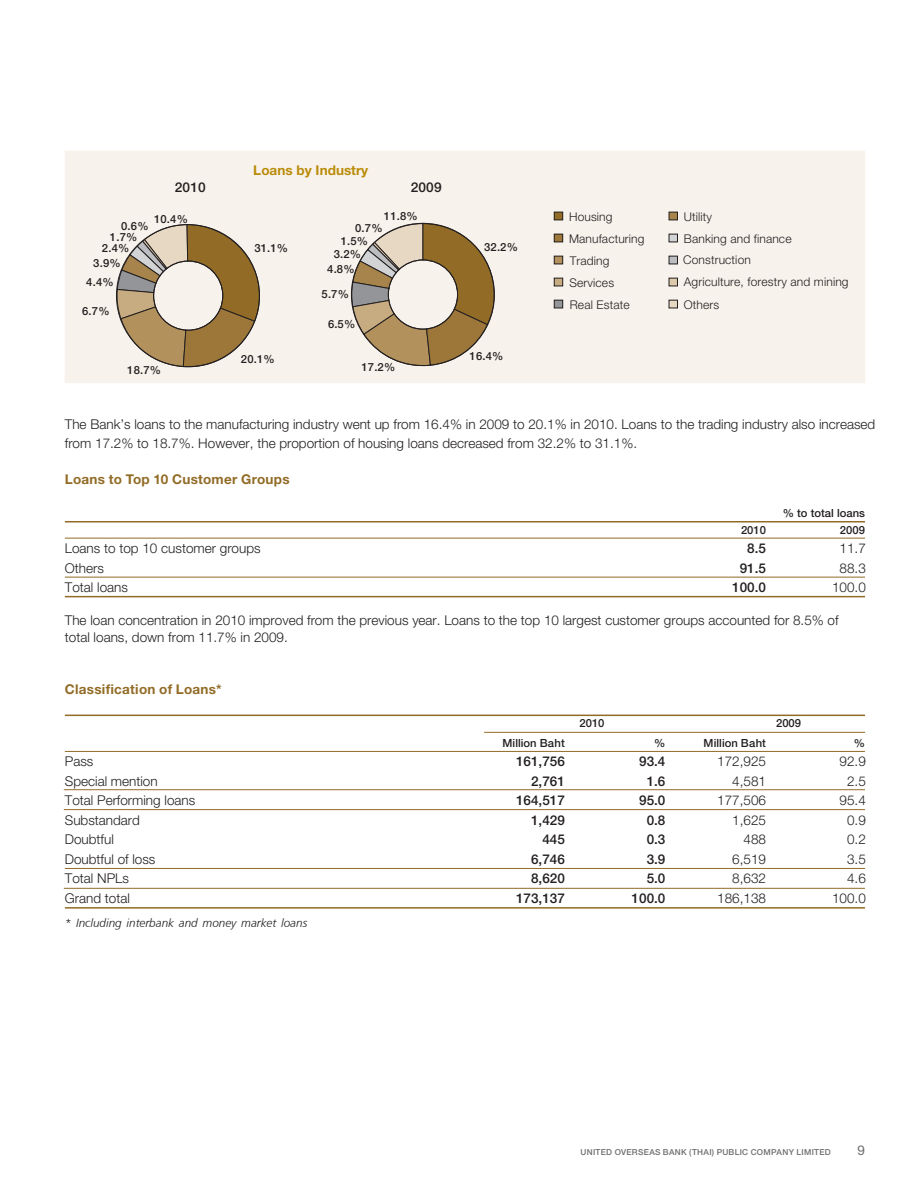
<style>
.page{position:relative;width:917px;height:1193px;background:#fff}
.page>*{position:absolute;margin:0;border:0;box-sizing:border-box;transform-origin:0 0}
.t1{font:italic 18px "SM Bx UPCC";color:#231f20}
.t2{font:300 13.5px/19.5px "Helvetica Neue";color:#231f20}
.t3{font:500 13.5px "Helvetica Neue";color:#231f20}
.t4{font:700 13.5px "Helvetica Neue";letter-spacing:.02em;color:#926c27}
.t5{font:700 13.5px "Helvetica Neue";color:#bb8c0a}
.t6{font:13.5px "Helvetica Neue";color:#6d6e70}
.t7{font:300 12px "Helvetica Neue";letter-spacing:.01em;color:#231f20}
.t8{font:500 11.25px/22px "Helvetica Neue";color:#231f20}
.t9{font:500 8.25px "Helvetica Neue";letter-spacing:.035em;color:#6d6e70}
</style>
<div class="page">
<hr style="left:65px;top:521px;width:799px;height:1px;background:#926c27">
<hr style="left:65px;top:714px;width:799px;height:2px;background:#926c27">
<hr style="left:65px;top:596px;width:799px;height:1px;background:#926c27">
<hr style="left:65px;top:907px;width:799px;height:1px;background:#926c27">
<hr style="left:65px;top:537px;width:799px;height:1px;background:#926c27">
<hr style="left:65px;top:751px;width:799px;height:1px;background:#926c27">
<hr style="left:65px;top:868px;width:799px;height:1px;background:#926c27">
<hr style="left:484px;top:732px;width:380px;height:1px;background:#926c27">
<hr style="left:65px;top:576px;width:799px;height:1px;background:#926c27">
<hr style="left:64px;top:887px;width:800px;height:1px;background:#926c27">
<hr style="left:64px;top:789px;width:800px;height:1px;background:#926c27">
<hr style="left:64px;top:809px;width:800px;height:1px;background:#926c27">
<div style="left:65px;top:151px;width:799px;height:231px;background:#f7f2eb"></div>
<div style="left:65px;top:151px;width:799px;height:232px;border:1px solid #f7f2eb"></div>
<svg style="left:351px;top:223px;width:143px;height:144px"></svg>
<div style="left:388px;top:259px;width:69px;height:70px;border:1px solid #231f20;border-radius:50%"></div>
<div style="left:554px;top:212px;width:8px;height:8px;background:#926c27"></div>
<div style="left:553px;top:212px;width:10px;height:8px;border:1px solid #231f20"></div>
<div style="left:668px;top:212px;width:9px;height:8px;background:#a7844b"></div>
<div style="left:668px;top:212px;width:9px;height:8px;border:1px solid #231f20"></div>
<div style="left:554px;top:234px;width:8px;height:8px;background:#9c7739"></div>
<div style="left:553px;top:234px;width:10px;height:8px;border:1px solid #231f20"></div>
<div style="left:668px;top:234px;width:9px;height:8px;background:#d1d3d4"></div>
<div style="left:554px;top:256px;width:8px;height:8px;background:#b2915c"></div>
<div style="left:553px;top:256px;width:10px;height:8px;border:1px solid #231f20"></div>
<div style="left:668px;top:256px;width:9px;height:8px;background:#bbbdc0"></div>
<div style="left:554px;top:278px;width:8px;height:8px;background:#c7ac81"></div>
<div style="left:553px;top:278px;width:10px;height:8px;border:1px solid #231f20"></div>
<div style="left:668px;top:278px;width:9px;height:8px;background:#ddc9ac"></div>
<div style="left:554px;top:300px;width:8px;height:8px;background:#939598"></div>
<div style="left:553px;top:300px;width:10px;height:8px;border:1px solid #231f20"></div>
<div style="left:668px;top:300px;width:9px;height:8px;background:#e7d8c3"></div>
<svg style="left:116px;top:224px;width:143px;height:144px"></svg>
<div style="left:153px;top:260px;width:70px;height:70px;border:1px solid #231f20;border-radius:50%"></div>
<p class="t5" style="left:253px;top:165px;width:116px">Loans by Industry</p>
<p class="t3" style="left:175px;top:183px;width:32px">2010</p>
<p class="t3" style="left:411px;top:183px;width:32px">2009</p>
<p class="t8" style="left:154px;top:209px;width:35px">10.4%</p>
<p class="t8" style="left:102px;top:216px;width:48px;text-indent:19px">0.6%<br>2.4%</p>
<p class="t8" style="left:110px;top:226px;width:29px">1.7%</p>
<p class="t8" style="left:86px;top:272px;width:29px">4.4%</p>
<p class="t8" style="left:93px;top:252px;width:29px">3.9%</p>
<p class="t8" style="left:82px;top:301px;width:29px">6.7%</p>
<p class="t8" style="left:254px;top:238px;width:35px">31.1%</p>
<p class="t8" style="left:384px;top:206px;width:35px">11.8%</p>
<p class="t8" style="left:355px;top:218px;width:29px">0.7%</p>
<p class="t8" style="left:340px;top:231px;width:29px">1.5%</p>
<p class="t8" style="left:327px;top:259px;width:29px">4.8%</p>
<p class="t8" style="left:333px;top:243px;width:29px">3.2%</p>
<p class="t8" style="left:321px;top:284px;width:29px">5.7%</p>
<p class="t8" style="left:328px;top:313px;width:29px">6.5%</p>
<p class="t8" style="left:127px;top:359px;width:35px">18.7%</p>
<p class="t8" style="left:241px;top:349px;width:35px">20.1%</p>
<p class="t8" style="left:361px;top:357px;width:35px">17.2%</p>
<p class="t8" style="left:484px;top:237px;width:35px">32.2%</p>
<p class="t8" style="left:469px;top:346px;width:35px">16.4%</p>
<p class="t7" style="left:569px;top:212px;width:45px">Housing</p>
<p class="t7" style="left:569px;top:256px;width:41px">Trading</p>
<p class="t7" style="left:569px;top:234px;width:77px">Manufacturing</p>
<p class="t7" style="left:569px;top:279px;width:46px">Services</p>
<p class="t7" style="left:569px;top:300px;width:61px">Real Estate</p>
<p class="t7" style="left:683px;top:212px;width:30px">Utility</p>
<p class="t7" style="left:683px;top:256px;width:69px">Construction</p>
<p class="t7" style="left:683px;top:300px;width:37px">Others</p>
<p class="t7" style="left:683px;top:234px;width:109px">Banking and finance</p>
<p class="t7" style="left:683px;top:278px;width:166px">Agriculture, forestry and mining</p>
<p class="t2" style="left:65px;top:415px;width:811px">The Bank’s loans to the manufacturing industry went up from 16.4% in 2009 to 20.1% in 2010. Loans to the trading industry also increased from 17.2% to 18.7%. However, the proportion of housing loans decreased from 32.2% to 31.1%.</p>
<p class="t4" style="left:65px;top:474px;width:226px">Loans to Top 10 Customer Groups</p>
<p class="t8" style="left:782px;top:503px;width:84px">% to total loans</p>
<p class="t8" style="left:740px;top:519px;width:27px">2010</p>
<p class="t8" style="left:839px;top:519px;width:27px">2009</p>
<p class="t2" style="left:65px;top:539px;width:197px">Loans to top 10 customer groups</p>
<p class="t3" style="left:747px;top:543px;width:20px">8.5</p>
<p class="t2" style="left:839px;top:539px;width:28px">11.7</p>
<p class="t2" style="left:65px;top:559px;width:41px">Others</p>
<p class="t3" style="left:739px;top:563px;width:28px">91.5</p>
<p class="t2" style="left:839px;top:559px;width:28px">88.3</p>
<p class="t2" style="left:65px;top:578px;width:65px">Total loans</p>
<p class="t3" style="left:732px;top:582px;width:35px">100.0</p>
<p class="t2" style="left:831px;top:578px;width:35px">100.0</p>
<p class="t2" style="left:65px;top:613px;width:775px;line-height:16.5px">The loan concentration in 2010 improved from the previous year. Loans to the top 10 largest customer groups accounted for 8.5% of total loans, down from 11.7% in 2009.</p>
<p class="t4" style="left:65px;top:684px;width:158px">Classification of Loans*</p>
<p class="t8" style="left:579px;top:713px;width:27px">2010</p>
<p class="t8" style="left:775px;top:713px;width:27px">2009</p>
<p class="t8" style="left:502px;top:732px;width:64px">Million Baht</p>
<p class="t8" style="left:654px;top:732px;width:13px">%</p>
<p class="t8" style="left:703px;top:732px;width:64px">Million Baht</p>
<p class="t8" style="left:853px;top:732px;width:13px">%</p>
<p class="t2" style="left:65px;top:752px;width:30px">Pass</p>
<p class="t3" style="left:516px;top:756px;width:50px">161,756</p>
<p class="t3" style="left:639px;top:756px;width:28px">93.4</p>
<p class="t2" style="left:717px;top:752px;width:50px">172,925</p>
<p class="t2" style="left:839px;top:752px;width:28px">92.9</p>
<p class="t2" style="left:65px;top:772px;width:94px">Special mention</p>
<p class="t3" style="left:531px;top:776px;width:35px">2,761</p>
<p class="t3" style="left:646px;top:776px;width:20px">1.6</p>
<p class="t2" style="left:732px;top:772px;width:35px">4,581</p>
<p class="t2" style="left:846px;top:772px;width:20px">2.5</p>
<p class="t2" style="left:65px;top:791px;width:132px">Total Performing loans</p>
<p class="t3" style="left:516px;top:795px;width:50px">164,517</p>
<p class="t3" style="left:639px;top:795px;width:28px">95.0</p>
<p class="t2" style="left:717px;top:791px;width:50px">177,506</p>
<p class="t2" style="left:839px;top:791px;width:28px">95.4</p>
<p class="t2" style="left:65px;top:811px;width:77px">Substandard</p>
<p class="t3" style="left:531px;top:815px;width:35px">1,429</p>
<p class="t3" style="left:646px;top:815px;width:20px">0.8</p>
<p class="t2" style="left:732px;top:811px;width:35px">1,625</p>
<p class="t2" style="left:846px;top:811px;width:20px">0.9</p>
<p class="t2" style="left:65px;top:830px;width:50px">Doubtful</p>
<p class="t3" style="left:542px;top:834px;width:24px">445</p>
<p class="t3" style="left:646px;top:834px;width:20px">0.3</p>
<p class="t2" style="left:743px;top:830px;width:24px">488</p>
<p class="t2" style="left:846px;top:830px;width:20px">0.2</p>
<p class="t2" style="left:65px;top:850px;width:92px">Doubtful of loss</p>
<p class="t3" style="left:531px;top:854px;width:35px">6,746</p>
<p class="t3" style="left:646px;top:854px;width:20px">3.9</p>
<p class="t2" style="left:732px;top:850px;width:35px">6,519</p>
<p class="t2" style="left:846px;top:850px;width:20px">3.5</p>
<p class="t2" style="left:65px;top:869px;width:66px">Total NPLs</p>
<p class="t3" style="left:531px;top:873px;width:35px">8,620</p>
<p class="t3" style="left:646px;top:873px;width:20px">5.0</p>
<p class="t2" style="left:732px;top:869px;width:35px">8,632</p>
<p class="t2" style="left:846px;top:869px;width:20px">4.6</p>
<p class="t2" style="left:65px;top:889px;width:67px">Grand total</p>
<p class="t3" style="left:516px;top:893px;width:50px">173,137</p>
<p class="t3" style="left:631px;top:893px;width:35px">100.0</p>
<p class="t2" style="left:717px;top:889px;width:50px">186,138</p>
<p class="t2" style="left:831px;top:889px;width:35px">100.0</p>
<h1 class="t1" style="left:65px;top:912px;width:244px">* Including interbank and money market loans</h1>
<p class="t9" style="left:580px;top:1149px;width:252px">UNITED OVERSEAS BANK (THAI) PUBLIC COMPANY LIMITED</p>
<p class="t6" style="left:857px;top:1145px;width:9px">9</p>
</div>
